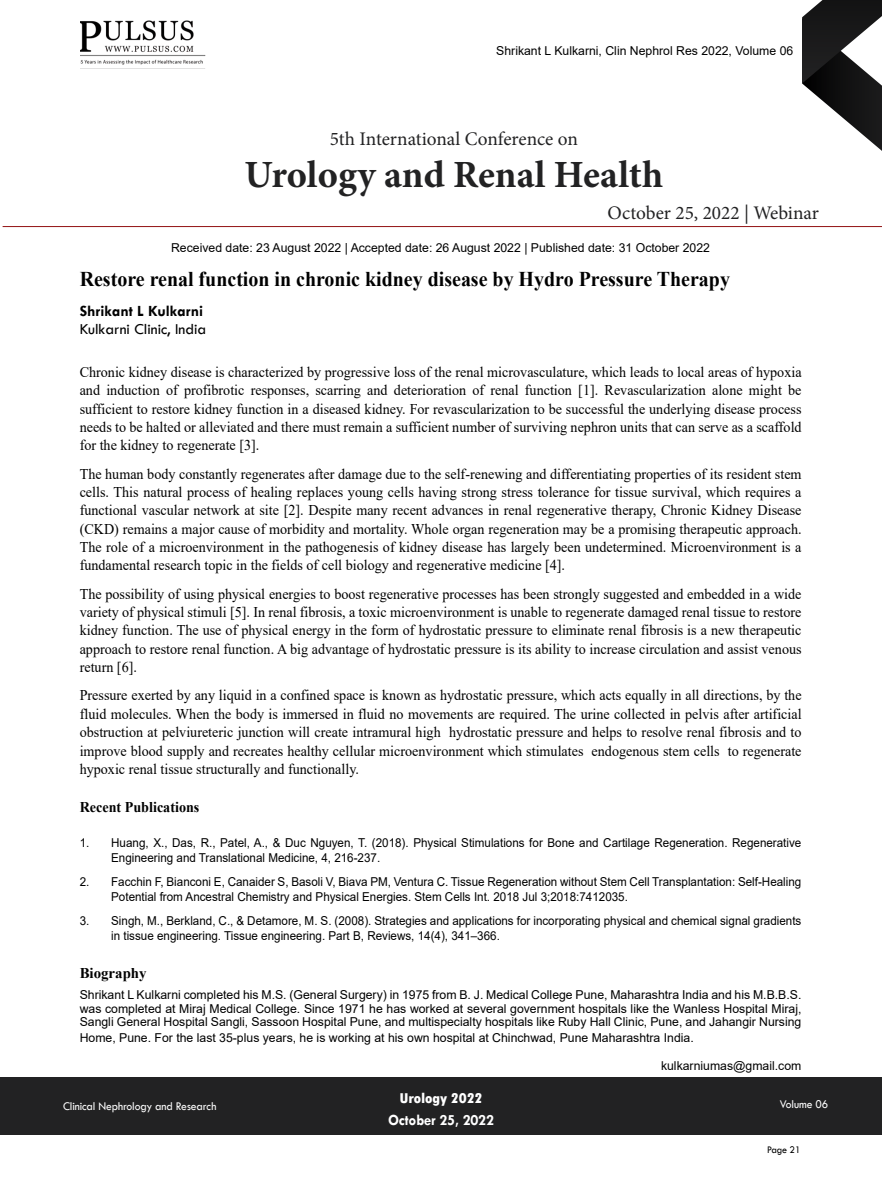
<style>
.page{position:relative;width:882px;height:1197px;background:#fff}
.page>*{position:absolute;margin:0;border:0;box-sizing:border-box;transform-origin:0 0}
.t1{font:700 38.5px "Minion Pro";color:#222223}
.t2{font:700 21px "Times New Roman";color:#000;scale:.95 1}
.t3{font:19.25px "Minion Pro";color:#222223}
.t4{font:15.75px "Tw Cen";color:#000}
.t5{font:700 15.75px "Tw Cen";color:#000}
.t6{font:700 15.75px "Tw Cen";letter-spacing:-.01em;color:#fff;scale:.95 1}
.t7{font:14.88px/18.4px "Times New Roman";color:#000;text-align:justify;scale:.95 1}
.t8{font:700 14.88px "Times New Roman";color:#000;scale:.95 1}
.t9{font:800 condensed 14.88px "Tw Cen";letter-spacing:-.01em;color:#fff;scale:1.1 1}
.t10{font:700 14.88px "Times New Roman";color:#000}
.t11{font:12.25px/13.5px "Arial";color:#000;text-align:justify}
.t12{font:12.25px/14.7px "Arial";color:#000;scale:.95 1}
.t13{font:12.25px "Tw Cen";letter-spacing:-.01em;color:#fff;scale:.95 1}
.t14{font:10.5px "Tw Cen";letter-spacing:-.02em;color:#000;scale:.95 1}
</style>
<div class="page">
<svg style="left:802px;top:0;width:80px;height:151px"></svg>
<div style="left:0;top:1077px;width:882px;height:58px;background:#222223"></div>
<hr style="left:3px;top:226px;width:879px;height:1px;background:#931314">
<img style="left:81px;top:20px;width:125px;height:49px">
<p class="t11" style="left:496px;top:44px;width:299px">Shrikant L Kulkarni, Clin Nephrol Res 2022, Volume 06</p>
<p class="t3" style="left:330px;top:125px;width:250px">5th International Conference on</p>
<h1 class="t1" style="left:245px;top:147px;width:420px">Urology and Renal Health</h1>
<p class="t3" style="left:608px;top:200px;width:213px">October 25, 2022 | Webinar</p>
<p class="t11" style="left:171px;top:241px;width:540px">Received date: 23 August 2022 | Accepted date: 26 August 2022 | Published date: 31 October 2022</p>
<h2 class="t2" style="left:80px;top:264px;width:686px">Restore renal function in chronic kidney disease by Hydro Pressure Therapy</h2>
<p class="t5" style="left:80px;top:302px;width:125px">Shrikant L Kulkarni</p>
<p class="t4" style="left:80px;top:319px;width:128px">Kulkarni Clinic, India</p>
<p class="t7" style="left:80px;top:362px;width:761px">Chronic kidney disease is characterized by progressive loss of the renal microvasculature, which leads to local areas of hypoxia and induction of profibrotic responses, scarring and deterioration of renal function [1]. Revascularization alone might be sufficient to restore kidney function in a diseased kidney. For revascularization to be successful the underlying disease process needs to be halted or alleviated and there must remain a sufficient number of surviving nephron units that can serve as a scaffold for the kidney to regenerate [3].</p>
<p class="t7" style="left:80px;top:464px;width:761px">The human body constantly regenerates after damage due to the self-renewing and differentiating properties of its resident stem cells. This natural process of healing replaces young cells having strong stress tolerance for tissue survival, which requires a functional vascular network at site [2]. Despite many recent advances in renal regenerative therapy, Chronic Kidney Disease (CKD) remains a major cause of morbidity and mortality. Whole organ regeneration may be a promising therapeutic approach.<br>The role of a microenvironment in the pathogenesis of kidney disease has largely been undetermined. Microenvironment is a fundamental research topic in the fields of cell biology and regenerative medicine [4].</p>
<p class="t7" style="left:80px;top:584px;width:761px">The possibility of using physical energies to boost regenerative processes has been strongly suggested and embedded in a wide variety of physical stimuli [5]. In renal fibrosis, a toxic microenvironment is unable to regenerate damaged renal tissue to restore kidney function. The use of physical energy in the form of hydrostatic pressure to eliminate renal fibrosis is a new therapeutic approach to restore renal function. A big advantage of hydrostatic pressure is its ability to increase circulation and assist venous return [6].</p>
<p class="t7" style="left:80px;top:686px;width:761px">Pressure exerted by any liquid in a confined space is known as hydrostatic pressure, which acts equally in all directions, by the fluid molecules. When the body is immersed in fluid no movements are required. The urine collected in pelvis after artificial obstruction at pelviureteric junction will create intramural high hydrostatic pressure and helps to resolve renal fibrosis and to improve blood supply and recreates healthy cellular microenvironment which stimulates endogenous stem cells to regenerate hypoxic renal tissue structurally and functionally.</p>
<p class="t8" style="left:80px;top:796px;width:128px">Recent Publications</p>
<p class="t12" style="left:111px;top:835px;width:728px;text-indent:-32px">1. Huang, X., Das, R., Patel, A., &amp; Duc Nguyen, T. (2018). Physical Stimulations for Bone and Cartilage Regeneration. Regenerative<br>Engineering and Translational Medicine, 4, 216-237.</p>
<p class="t12" style="left:111px;top:874px;width:728px;text-indent:-32px">2. Facchin F, Bianconi E, Canaider S, Basoli V, Biava PM, Ventura C. Tissue Regeneration without Stem Cell Transplantation: Self-Healing<br>Potential from Ancestral Chemistry and Physical Energies. Stem Cells Int. 2018 Jul 3;2018:7412035.</p>
<p class="t12" style="left:111px;top:914px;width:728px;text-indent:-32px">3. Singh, M., Berkland, C., &amp; Detamore, M. S. (2008). Strategies and applications for incorporating physical and chemical signal gradients in tissue engineering. Tissue engineering. Part B, Reviews, 14(4), 341–366.</p>
<p class="t10" style="left:80px;top:963px;width:68px">Biography</p>
<p class="t11" style="left:80px;top:988px;width:723px">Shrikant L Kulkarni completed his M.S. (General Surgery) in 1975 from B. J. Medical College Pune, Maharashtra India and his M.B.B.S. was completed at Miraj Medical College. Since 1971 he has worked at several government hospitals like the Wanless Hospital Miraj, Sangli General Hospital Sangli, Sassoon Hospital Pune, and multispecialty hospitals like Ruby Hall Clinic, Pune, and Jahangir Nursing</p>
<p class="t11" style="left:80px;top:1031px;width:616px">Home, Pune. For the last 35-plus years, he is working at his own hospital at Chinchwad, Pune Maharashtra India.</p>
<p class="t11" style="left:661px;top:1059px;width:142px">kulkarniumas@gmail.com</p>
<p class="t13" style="left:63px;top:1099px;width:163px">Clinical Nephrology and Research</p>
<p class="t9" style="left:399px;top:1089px;width:77px">Urology 2022</p>
<p class="t6" style="left:388px;top:1111px;width:113px">October 25, 2022</p>
<p class="t13" style="left:780px;top:1097px;width:53px">Volume 06</p>
<p class="t14" style="left:767px;top:1143px;width:37px">Page 21</p>
</div>
